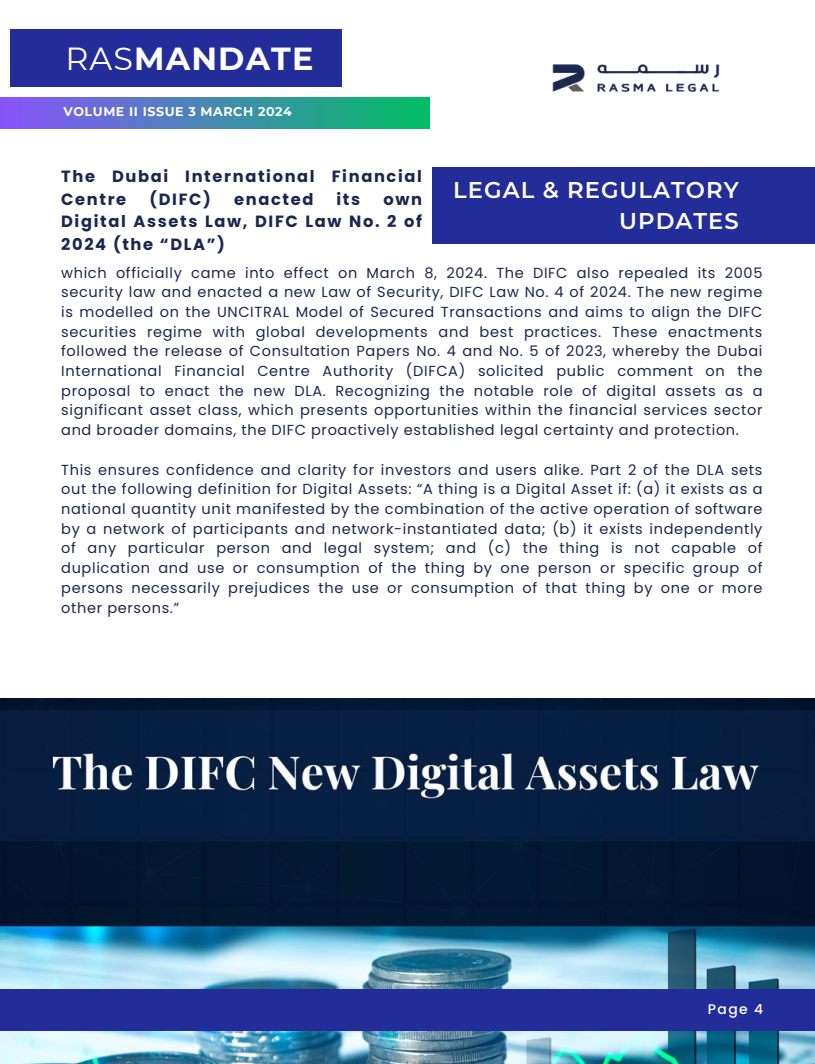
<style>
.page{position:relative;width:815px;height:1064px;background:#fff}
.page>*{position:absolute;margin:0;border:0;box-sizing:border-box;transform-origin:0 0}
.t1{font:700 31.88px "Montserrat";letter-spacing:.035em;color:#fff}
.t2{font:600 22.75px/31.2px "Montserrat";letter-spacing:.045em;color:#fff;text-align:right}
.t3{font:700 16.25px/22.5px "Poppins";letter-spacing:.1em;color:#1b274e}
.t4{font:14.5px/19.8px "Poppins";letter-spacing:.045em;color:#1b274e;text-align:justify}
.t5{font:500 13.88px "Poppins";color:#fff}
.t6{font:700 12.62px "Montserrat";letter-spacing:.045em;color:#fff}
.s1{font-weight:400}
</style>
<div class="page">
<img style="left:0;top:698px;width:815px;height:365px">
<div style="left:432px;top:168px;width:383px;height:76px;background:#232d99"></div>
<div style="left:10px;top:30px;width:331px;height:57px;background:#232d99"></div>
<div style="left:0;top:97px;width:429px;height:31px;background:linear-gradient(to right,#8a54fd,#01be64)"></div>
<img style="left:552px;top:64px;width:168px;height:29px">
<div style="left:0;top:988px;width:815px;height:42px;background:#232d99"></div>
<h1 class="t1" style="left:65px;top:40px;width:249px"><span class="s1">RAS</span>MANDATE</h1>
<p class="t6" style="left:63px;top:104px;width:230px">VOLUME II ISSUE 3 MARCH 2024</p>
<p class="t3" style="left:61px;top:165px;width:362px">The Dubai International Financial<br>Centre</p>
<p class="t3" style="left:149px;top:188px;width:63px">(DIFC)</p>
<p class="t3" style="left:234px;top:188px;width:81px">enacted</p>
<p class="t3" style="left:336px;top:188px;width:25px">its</p>
<p class="t3" style="left:61px;top:188px;width:362px;text-align:justify;text-indent:322px">own Digital Assets Law, DIFC Law No. 2 of 2024 (the “DLA”)</p>
<h2 class="t2" style="left:453px;top:174px;width:287px">LEGAL &amp; REGULATORY<br>UPDATES</h2>
<p class="t4" style="left:61px;top:262px;width:703px">which officially came into effect on March 8, 2024. The DIFC also repealed its 2005 security law and enacted a new Law of Security, DIFC Law No. 4 of 2024. The new regime is modelled on the UNCITRAL Model of Secured Transactions and aims to align the DIFC securities regime with global developments and best practices. These enactments followed the release of Consultation Papers No. 4 and No. 5 of 2023, whereby the Dubai International Financial Centre Authority (DIFCA) solicited public comment on the proposal to enact the new DLA. Recognizing the notable role of digital assets as a significant asset class, which presents opportunities within the financial services sector and broader domains, the DIFC proactively established legal certainty and protection.</p>
<p class="t4" style="left:61px;top:459px;width:703px">This ensures confidence and clarity for investors and users alike. Part 2 of the DLA sets out the following definition for Digital Assets: “A thing is a Digital Asset if: (a) it exists as a national quantity unit manifested by the combination of the active operation of software by a network of participants and network-instantiated data; (b) it exists independently of any particular person and legal system; and (c) the thing is not capable of duplication and use or consumption of the thing by one person or specific group of persons necessarily prejudices the use or consumption of that thing by one or more other persons.”</p>
<p class="t5" style="left:708px;top:998px;width:57px">Page 4</p>
</div>
